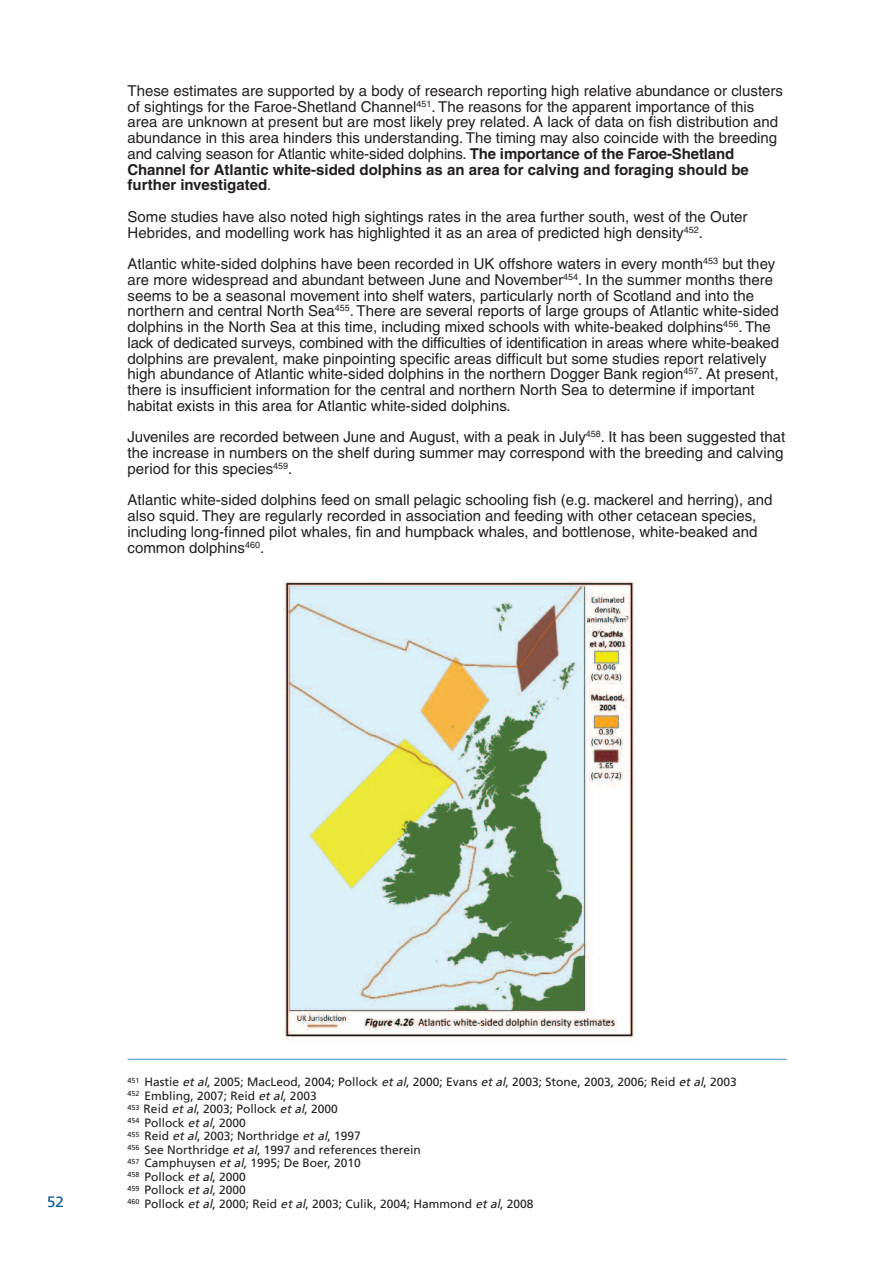
<style>
.page{position:relative;width:893px;height:1263px;background:#fff}
.page>*{position:absolute;margin:0;border:0;box-sizing:border-box;transform-origin:0 0}
.t1{font:15px/15.8px "Helvetica";color:#231f20}
.t2{font:15px "Frutiger LT";color:#01529b}
.t3{font:12px/13.5px "Frutiger LT";color:#231f20}
.s1{font-weight:700}
.s2{font-style:italic}
</style>
<div class="page">
<hr style="left:128px;top:1059px;width:659px;height:1px;background:#468fcc">
<img style="left:283px;top:581px;width:353px;height:460px">
<p class="t1" style="left:128px;top:84px;width:657px">These estimates are supported by a body of research reporting high relative abundance or clusters of sightings for the Faroe-Shetland Channel<sup>451</sup>. The reasons for the apparent importance of this area are unknown at present but are most likely prey related. A lack of data on fish distribution and abundance in this area hinders this understanding. The timing may also coincide with the breeding and calving season for Atlantic white-sided dolphins. <span class="s1">The importance of the Faroe-Shetland Channel for Atlantic white-sided dolphins as an area for calving and foraging should be further investigated</span>.</p>
<p class="t1" style="left:128px;top:210px;width:621px">Some studies have also noted high sightings rates in the area further south, west of the Outer<br>Hebrides, and modelling work has highlighted it as an area of predicted high density<sup>452</sup>.</p>
<p class="t1" style="left:128px;top:257px;width:653px">Atlantic white-sided dolphins have been recorded in UK offshore waters in every month<sup>453</sup> but they are more widespread and abundant between June and November<sup>454</sup>. In the summer months there seems to be a seasonal movement into shelf waters, particularly north of Scotland and into the northern and central North Sea<sup>455</sup>. There are several reports of large groups of Atlantic white-sided dolphins in the North Sea at this time, including mixed schools with white-beaked dolphins<sup>456</sup>. The lack of dedicated surveys, combined with the difficulties of identification in areas where white-beaked dolphins are prevalent, make pinpointing specific areas difficult but some studies report relatively high abundance of Atlantic white-sided dolphins in the northern Dogger Bank region<sup>457</sup>. At present, there is insufficient information for the central and northern North Sea to determine if important habitat exists in this area for Atlantic white-sided dolphins.</p>
<p class="t1" style="left:128px;top:431px;width:659px">Juveniles are recorded between June and August, with a peak in July<sup>458</sup>. It has been suggested that the increase in numbers on the shelf during summer may correspond with the breeding and calving period for this species<sup>459</sup>.</p>
<p class="t1" style="left:128px;top:494px;width:646px">Atlantic white-sided dolphins feed on small pelagic schooling fish (e.g. mackerel and herring), and also squid. They are regularly recorded in association and feeding with other cetacean species, including long-finned pilot whales, fin and humpback whales, and bottlenose, white-beaked and common dolphins<sup>460</sup>.</p>
<p class="t2" style="left:47px;top:1193px;width:18px">52</p>
<p class="t3" style="left:128px;top:1075px;width:611px"><sup>451</sup> Hastie <span class="s2">etal</span>, 2005; MacLeod, 2004; Pollock <span class="s2">etal</span>, 2000; Evans <span class="s2">etal</span>, 2003; Stone, 2003, 2006; Reid <span class="s2">etal</span>, 2003<br><sup>452</sup> Embling, 2007; Reid <span class="s2">etal</span>, 2003<br><sup>453</sup> Reid <span class="s2">etal</span>, 2003; Pollock <span class="s2">etal</span>, 2000<br><sup>454</sup> Pollock <span class="s2">etal</span>, 2000<br><sup>455</sup> Reid <span class="s2">etal</span>, 2003; Northridge <span class="s2">etal</span>, 1997<br><sup>456</sup> See Northridge <span class="s2">etal</span>, 1997 and references therein<br><sup>457</sup> Camphuysen <span class="s2">etal</span>, 1995; De Boer, 2010<br><sup>458</sup> Pollock <span class="s2">etal</span>, 2000<br><sup>459</sup> Pollock <span class="s2">etal</span>, 2000<br><sup>460</sup> Pollock <span class="s2">etal</span>, 2000; Reid <span class="s2">etal</span>, 2003; Culik, 2004; Hammond <span class="s2">etal</span>, 2008</p>
</div>
